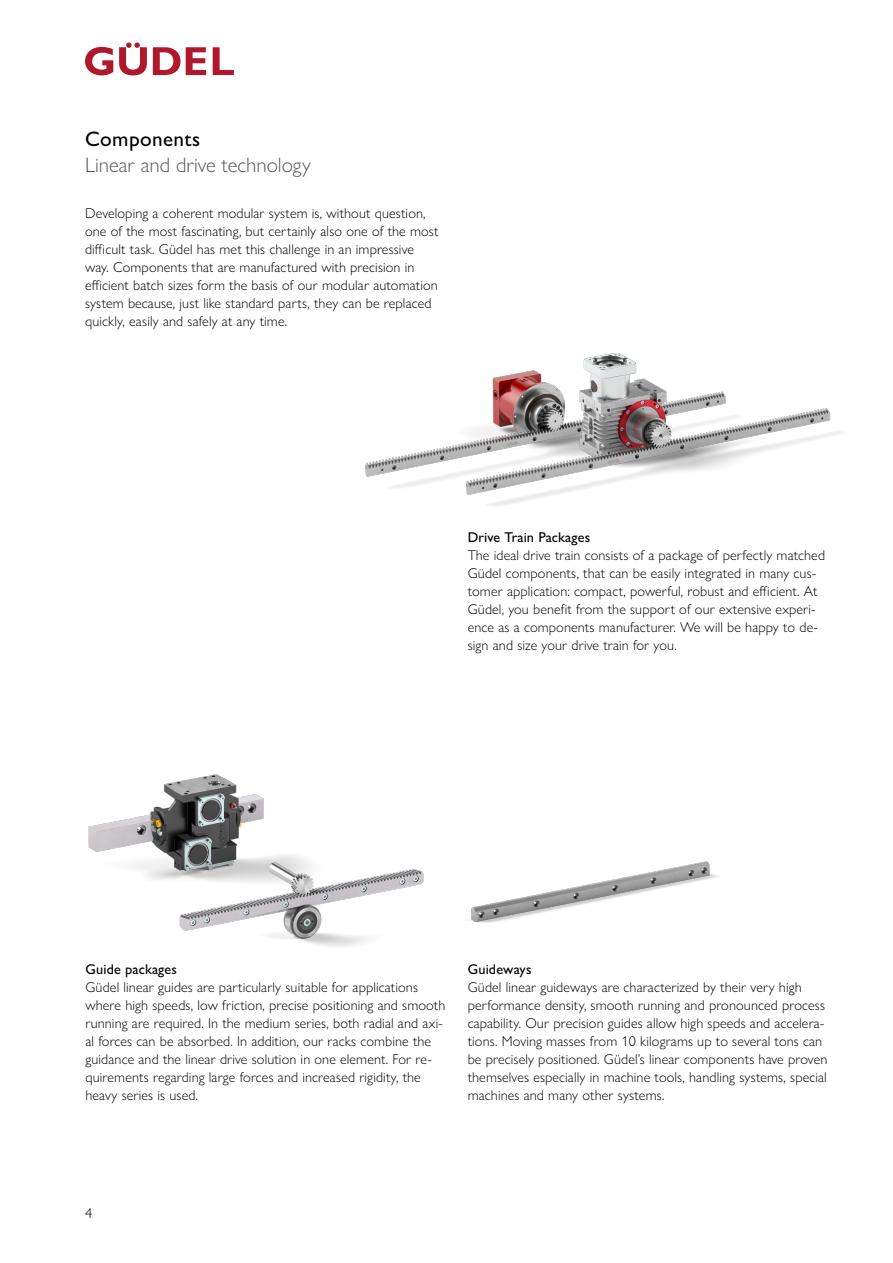
<style>
.page{position:relative;width:893px;height:1263px;background:#fff}
.page>*{position:absolute;margin:0;border:0;box-sizing:border-box;transform-origin:0 0}
.t1{font:300 21px "Gill Sans Nova";color:#575756}
.t2{font:500 21px "Gill Sans Nova";letter-spacing:.02em;color:#000}
.t3{font:300 14.25px/18px "Gill Sans Nova";letter-spacing:.01em;color:#000}
.t4{font:500 14.25px "Gill Sans Nova";letter-spacing:.01em;color:#000}
</style>
<div class="page">
<svg style="left:85px;top:47px;width:28px;height:28px"></svg>
<svg style="left:153px;top:47px;width:27px;height:28px"></svg>
<svg style="left:186px;top:47px;width:20px;height:28px"></svg>
<svg style="left:213px;top:47px;width:21px;height:28px"></svg>
<svg style="left:119px;top:43px;width:28px;height:32px"></svg>
<img style="left:88px;top:774px;width:143px;height:78px">
<img style="left:125px;top:782px;width:299px;height:165px">
<img style="left:471px;top:861px;width:247px;height:62px">
<img style="left:365px;top:353px;width:478px;height:153px">
<h1 class="t2" style="left:85px;top:126px;width:117px">Components</h1>
<h1 class="t1" style="left:85px;top:152px;width:228px">Linear and drive technology</h1>
<p class="t3" style="left:85px;top:204px;width:355px">Developing a coherent modular system is, without question, one of the most fascinating, but certainly also one of the most difficult task. Güdel has met this challenge in an impressive way. Components that are manufactured with precision in efficient batch sizes form the basis of our modular automation system because, just like standard parts, they can be replaced quickly, easily and safely at any time.</p>
<p class="t4" style="left:468px;top:528px;width:124px">Drive Train Packages</p>
<p class="t3" style="left:468px;top:546px;width:359px">The ideal drive train consists of a package of perfectly matched Güdel components, that can be easily integrated in many cus&shy;tomer application: compact, powerful, robust and efficient. At Güdel, you benefit from the support of our extensive experi&shy;ence as a components manufacturer. We will be happy to de&shy;sign and size your drive train for you.</p>
<p class="t4" style="left:85px;top:960px;width:93px">Guide packages</p>
<p class="t3" style="left:85px;top:978px;width:361px">Güdel linear guides are particularly suitable for applications where high speeds, low friction, precise positioning and smooth running are required. In the medium series, both radial and axi&shy;al forces can be absorbed. In addition, our racks combine the guidance and the linear drive solution in one element. For re&shy;quirements regarding large forces and increased rigidity, the heavy series is used.</p>
<p class="t4" style="left:468px;top:960px;width:65px">Guideways</p>
<p class="t3" style="left:468px;top:978px;width:361px">Güdel linear guideways are characterized by their very high performance density, smooth running and pronounced process capability. Our precision guides allow high speeds and accelera&shy;tions. Moving masses from 10 kilograms up to several tons can be precisely positioned. Güdel’s linear components have proven themselves especially in machine tools, handling systems, special machines and many other systems.</p>
<p class="t3" style="left:85px;top:1204px;width:9px">4</p>
</div>
